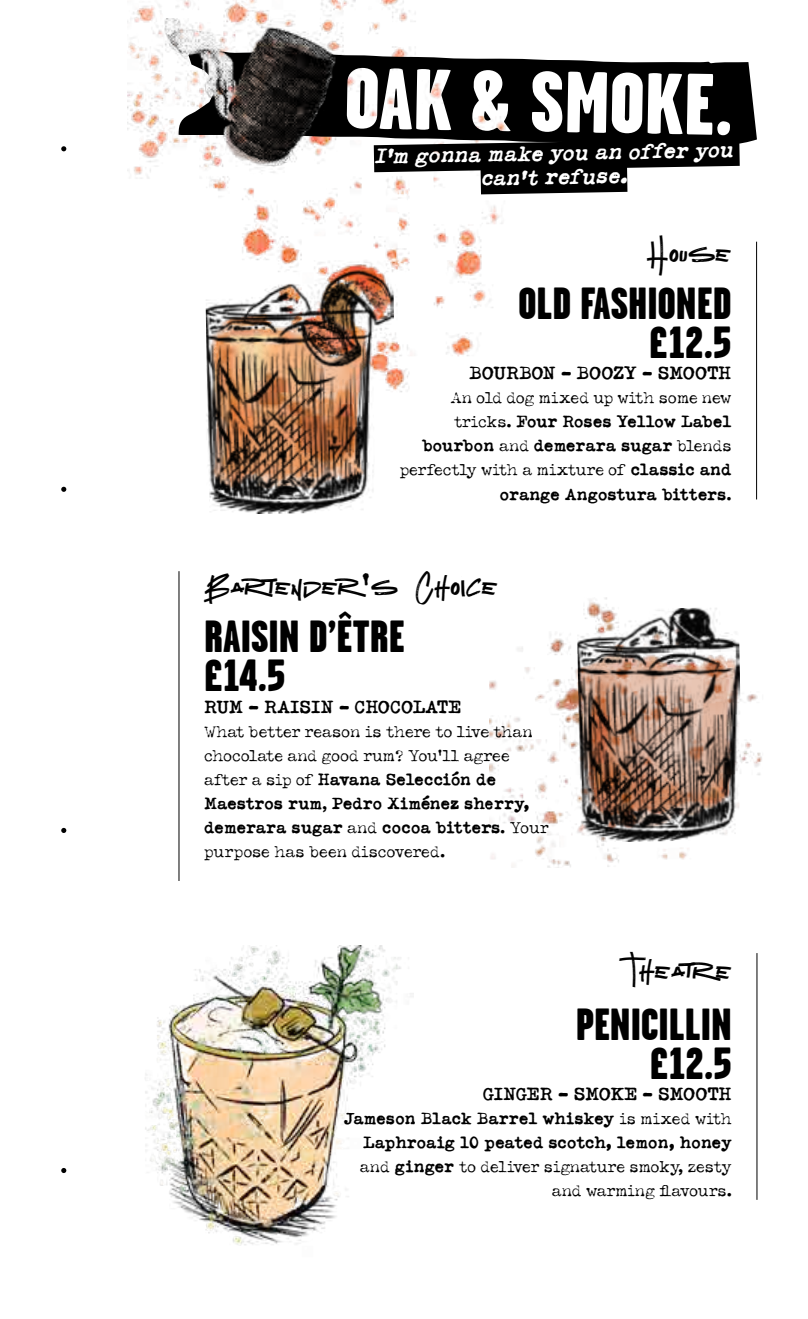
<style>
.page{position:relative;width:808px;height:1319px;background:#fff}
.page>*{position:absolute;margin:0;border:0;box-sizing:border-box;transform-origin:0 0}
.t1{font:900 86.7px "Garage Gothic";color:#fff}
.t2{font:900 45px/39px "Garage Gothic";color:#000;text-align:right}
.t3{font:33px "Network Free Version";letter-spacing:.02em;color:#000}
.t4{font:italic 700 21px/24px "Typeka";color:#fff;text-align:center}
.t5{font:700 18px "Typeka";letter-spacing:-.02em;color:#000}
.t6{font:700 16.5px/24px "Typeka";color:#000;text-align:right}
.t7{font:16.5px/24px "Typeka";color:#000}
.s1{font-weight:400}
.s2{font-family:"Typeka"}
.s3{font-weight:700}
</style>
<div class="page">
<hr style="left:179px;top:571px;width:1px;height:309px;background:#000">
<hr style="left:756px;top:242px;width:1px;height:257px;background:#000">
<hr style="left:756px;top:952px;width:1px;height:247px;background:#000">
<img style="left:205px;top:203px;width:298px;height:311px">
<img style="left:490px;top:597px;width:272px;height:270px">
<img style="left:145px;top:945px;width:269px;height:301px">
<img style="left:127px;top:21px;width:630px;height:182px">
<svg style="left:61px;top:1168px;width:5px;height:4px"></svg>
<svg style="left:61px;top:827px;width:5px;height:5px"></svg>
<svg style="left:61px;top:486px;width:5px;height:6px"></svg>
<svg style="left:61px;top:146px;width:5px;height:5px"></svg>
<img style="left:128px;top:0;width:289px;height:191px">
<h1 class="t1" style="left:346px;top:50px;width:390px;rotate:1deg">OAK &amp; SMOKE.</h1>
<p class="t4" style="left:374px;top:143px;width:361px;rotate:-1deg">I’m gonna make you an offer you can’t refuse.</p>
<h3 class="t3" style="left:647px;top:232px;width:86px">House</h3>
<h2 class="t2" style="left:518px;top:283px;width:214px">OLD FASHIONED £12.5</h2>
<p class="t5" style="left:469px;top:361px;width:264px">BOURBON - BOOZY - SMOOTH</p>
<p class="t6" style="left:400px;top:385px;width:333px"><span class="s1">An old dog mixed up with some new tricks.</span> Four Roses Yellow Label bourbon <span class="s1">and</span> demerara sugar <span class="s1">blends perfectly with a mixture of</span> classic and orange Angostura bitters<span class="s1">.</span></p>
<h3 class="t3" style="left:204px;top:565px;width:295px">Bartender<span class="s2">’</span>s Choice</h3>
<h2 class="t2" style="left:204px;top:616px;width:202px;text-align:left">RAISIN D’ÊTRE £14.5</h2>
<p class="t5" style="left:204px;top:694px;width:259px">RUM - RAISIN - CHOCOLATE</p>
<p class="t7" style="left:204px;top:719px;width:346px">What better reason is there to live than chocolate and good rum? You’ll agree after a sip of <span class="s3">Havana Selección de Maestros rum</span>, <span class="s3">Pedro Ximénez sherry, demerara sugar</span> and <span class="s3">cocoa bitters</span>. Your purpose has been discovered.</p>
<h3 class="t3" style="left:620px;top:949px;width:114px">Theatre</h3>
<h2 class="t2" style="left:576px;top:1004px;width:157px">PENICILLIN £12.5</h2>
<p class="t5" style="left:483px;top:1082px;width:250px">GINGER - SMOKE - SMOOTH</p>
<p class="t6" style="left:344px;top:1105px;width:389px">Jameson Black Barrel whiskey <span class="s1">is mixed with </span>Laphroaig 10 peated scotch, lemon, honey <span class="s1">and</span> ginger <span class="s1">to deliver signature smoky, zesty and warming flavours.</span></p>
</div>
